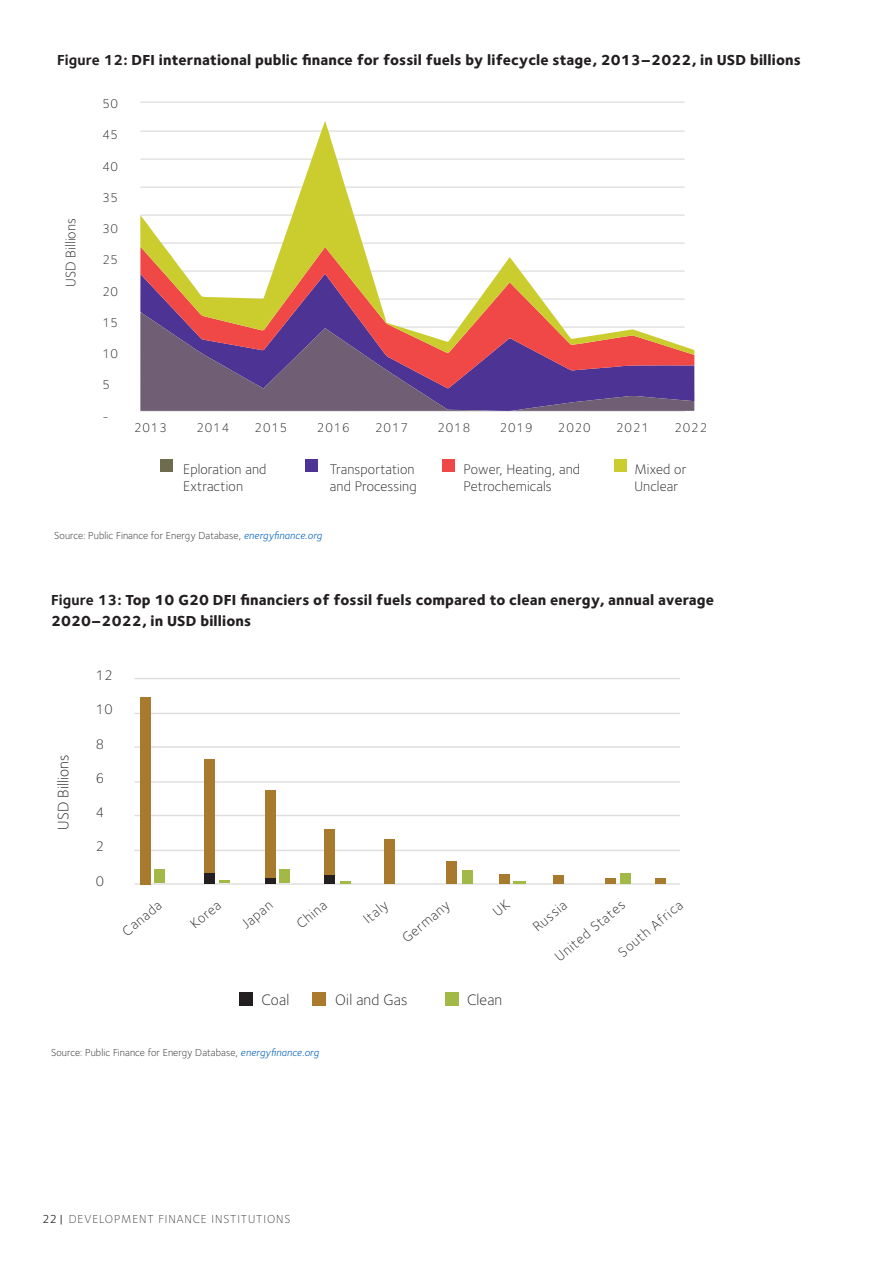
<style>
.page{position:relative;width:893px;height:1263px;background:#fff}
.page>*{position:absolute;margin:0;border:0;box-sizing:border-box;transform-origin:0 0}
.t1{font:300 15.75px "Foundry Sterling";letter-spacing:.01em;color:#231f20}
.Bold{font:800 15px/21px "Foundry Sterling";letter-spacing:.01em;color:#231f20}
.caption_numbers{font:300 14.25px/17px "Foundry Sterling";letter-spacing:.01em;color:#231f20}
.caption_numbers-2{font:300 13.05px "Foundry Sterling";letter-spacing:.07em;color:#231f20}
.footer_text{font:300 12px "Foundry Sterling";letter-spacing:.075em;color:#3e3e3f}
.t2{font:12px "Foundry Sterling";color:#231f20}
.Caption_source{font:300 10.5px "Foundry Sterling";letter-spacing:.01em;color:#231f20}
.s1{font-weight:700}
.s2{font-weight:400;font-style:italic;color:#0563c1}
</style>
<div class="page">
<hr style="left:140px;top:410px;width:545px;height:2px;background:#dedede">
<div style="left:160px;top:459px;width:12px;height:13px;background:#6d6c4e"></div>
<div style="left:306px;top:459px;width:12px;height:13px;background:#4d3393"></div>
<div style="left:443px;top:459px;width:12px;height:13px;background:#ef4846"></div>
<div style="left:614px;top:459px;width:12px;height:13px;background:#cbcc2e"></div>
<div style="left:484px;top:389px;width:210px;height:22px;background:#4d3393"></div>
<svg style="left:484px;top:355px;width:210px;height:34px;background:#733881"></svg>
<svg style="left:140px;top:355px;width:344px;height:56px;background:#755477"></svg>
<svg style="left:140px;top:121px;width:555px;height:234px"></svg>
<svg style="left:514px;top:396px;width:180px;height:15px;background:#665280"></svg>
<hr style="left:140px;top:102px;width:545px;height:1px;background:#dedede">
<hr style="left:134px;top:678px;width:546px;height:1px;background:#dedede">
<hr style="left:134px;top:746px;width:546px;height:2px;background:#dedede">
<hr style="left:134px;top:815px;width:546px;height:1px;background:#dedede">
<hr style="left:134px;top:883px;width:546px;height:2px;background:#dedede">
<hr style="left:134px;top:713px;width:546px;height:1px;background:#dedede">
<hr style="left:134px;top:781px;width:546px;height:2px;background:#dedede">
<hr style="left:134px;top:850px;width:546px;height:1px;background:#dedede">
<div style="left:239px;top:992px;width:13px;height:13px;background:#231f20"></div>
<div style="left:312px;top:992px;width:14px;height:13px;background:#aa7b2d"></div>
<div style="left:445px;top:992px;width:14px;height:13px;background:#a3b947"></div>
<div style="left:620px;top:874px;width:11px;height:10px;background:#a3b947"></div>
<div style="left:140px;top:697px;width:10px;height:187px;background:#a87a2d"></div>
<div style="left:205px;top:759px;width:10px;height:125px;background:#a87a2d"></div>
<div style="left:384px;top:839px;width:10px;height:45px;background:#a87a2d"></div>
<div style="left:655px;top:878px;width:10px;height:6px;background:#a87a2d"></div>
<div style="left:325px;top:830px;width:10px;height:45px;background:#a87a2d"></div>
<div style="left:447px;top:861px;width:10px;height:23px;background:#a87a2d"></div>
<div style="left:499px;top:875px;width:10px;height:9px;background:#a87a2d"></div>
<div style="left:606px;top:878px;width:10px;height:6px;background:#a87a2d"></div>
<div style="left:553px;top:875px;width:11px;height:9px;background:#a87a2d"></div>
<div style="left:155px;top:869px;width:10px;height:14px;background:#a3b947"></div>
<svg style="left:219px;top:880px;width:11px;height:3px"></svg>
<svg style="left:513px;top:881px;width:13px;height:3px"></svg>
<div style="left:280px;top:869px;width:10px;height:14px;background:#a3b947"></div>
<div style="left:462px;top:871px;width:11px;height:13px;background:#a3b947"></div>
<svg style="left:340px;top:881px;width:11px;height:3px"></svg>
<div style="left:265px;top:791px;width:10px;height:88px;background:#a87a2d"></div>
<div style="left:325px;top:875px;width:10px;height:9px;background:#231f20"></div>
<div style="left:265px;top:878px;width:10px;height:6px;background:#231f20"></div>
<div style="left:205px;top:874px;width:10px;height:10px;background:#231f20"></div>
<p class="Bold" style="left:57px;top:50px;width:745px"><span class="s1">Figure 12:</span> DFI international public finance for fossil fuels by lifecycle stage, 2013–2022, in USD billions</p>
<p class="caption_numbers" style="left:62px;top:287px;width:70px;rotate:-90deg">USD Billions</p>
<p class="caption_numbers-2" style="left:103px;top:96px;width:17px">50</p>
<p class="caption_numbers-2" style="left:103px;top:127px;width:17px">45</p>
<p class="caption_numbers-2" style="left:103px;top:159px;width:17px">40</p>
<p class="caption_numbers-2" style="left:103px;top:190px;width:17px">35</p>
<p class="caption_numbers-2" style="left:103px;top:221px;width:17px">30</p>
<p class="caption_numbers-2" style="left:103px;top:252px;width:17px">25</p>
<p class="caption_numbers-2" style="left:103px;top:284px;width:17px">20</p>
<p class="caption_numbers-2" style="left:103px;top:315px;width:17px">15</p>
<p class="caption_numbers-2" style="left:103px;top:346px;width:17px">10</p>
<p class="caption_numbers-2" style="left:103px;top:377px;width:9px">5</p>
<p class="caption_numbers-2" style="left:103px;top:409px;width:8px">-</p>
<p class="caption_numbers-2" style="left:134px;top:420px;width:34px">2013</p>
<p class="caption_numbers-2" style="left:196px;top:420px;width:34px">2014</p>
<p class="caption_numbers-2" style="left:255px;top:420px;width:34px">2015</p>
<p class="caption_numbers-2" style="left:317px;top:420px;width:34px">2016</p>
<p class="caption_numbers-2" style="left:375px;top:420px;width:34px">2017</p>
<p class="caption_numbers-2" style="left:437px;top:420px;width:34px">2018</p>
<p class="caption_numbers-2" style="left:500px;top:420px;width:34px">2019</p>
<p class="caption_numbers-2" style="left:558px;top:420px;width:34px">2020</p>
<p class="caption_numbers-2" style="left:616px;top:420px;width:34px">2021</p>
<p class="caption_numbers-2" style="left:674px;top:420px;width:34px">2022</p>
<p class="caption_numbers" style="left:634px;top:460px;width:54px">Mixed or<br>Unclear</p>
<p class="caption_numbers" style="left:183px;top:460px;width:85px">Eploration and<br>Extraction</p>
<p class="caption_numbers" style="left:464px;top:460px;width:118px">Power, Heating, and<br>Petrochemicals</p>
<p class="caption_numbers" style="left:330px;top:460px;width:88px">Transportation and Processing</p>
<p class="Caption_source" style="left:54px;top:530px;width:269px">Source: Public Finance for Energy Database, <span class="s2">energyfinance.org</span></p>
<p class="Bold" style="left:51px;top:590px;width:665px"><span class="s1">Figure 13:</span> Top 10 G20 DFI financiers of fossil fuels compared to clean energy, annual average<br>2020–2022, in USD billions</p>
<p class="t1" style="left:54px;top:830px;width:77px;rotate:-90deg">USD Billions</p>
<p class="caption_numbers" style="left:96px;top:667px;width:18px">12</p>
<p class="caption_numbers" style="left:96px;top:701px;width:18px">10</p>
<p class="caption_numbers" style="left:96px;top:735px;width:10px">8</p>
<p class="caption_numbers" style="left:96px;top:770px;width:10px">6</p>
<p class="caption_numbers" style="left:96px;top:804px;width:10px">4</p>
<p class="caption_numbers" style="left:96px;top:838px;width:10px">2</p>
<p class="caption_numbers" style="left:96px;top:872px;width:10px">0</p>
<p class="caption_numbers" style="left:119px;top:926px;width:48px;rotate:-40deg">Canada</p>
<p class="caption_numbers" style="left:187px;top:919px;width:37px;rotate:-40deg">Korea</p>
<p class="caption_numbers" style="left:399px;top:933px;width:59px;rotate:-40deg">Germany</p>
<p class="caption_numbers" style="left:360px;top:914px;width:29px;rotate:-40deg">Italy</p>
<p class="caption_numbers" style="left:529px;top:922px;width:41px;rotate:-40deg">Russia</p>
<p class="caption_numbers" style="left:551px;top:952px;width:88px;rotate:-40deg">United States</p>
<p class="caption_numbers" style="left:615px;top:947px;width:81px;rotate:-40deg">South Africa</p>
<p class="caption_numbers" style="left:238px;top:919px;width:37px;rotate:-40deg">Japan</p>
<p class="caption_numbers" style="left:293px;top:919px;width:37px;rotate:-40deg">China</p>
<p class="t1" style="left:262px;top:990px;width:29px">Coal</p>
<p class="t1" style="left:335px;top:990px;width:74px">Oil and Gas</p>
<p class="t1" style="left:467px;top:990px;width:37px">Clean</p>
<p class="Caption_source" style="left:51px;top:1047px;width:269px">Source: Public Finance for Energy Database, <span class="s2">energyfinance.org</span></p>
<p class="t2" style="left:43px;top:1212px;width:22px">22 |</p>
<p class="footer_text" style="left:69px;top:1212px;width:223px">DEVELOPMENT FINANCE INSTITUTIONS</p>
</div>
